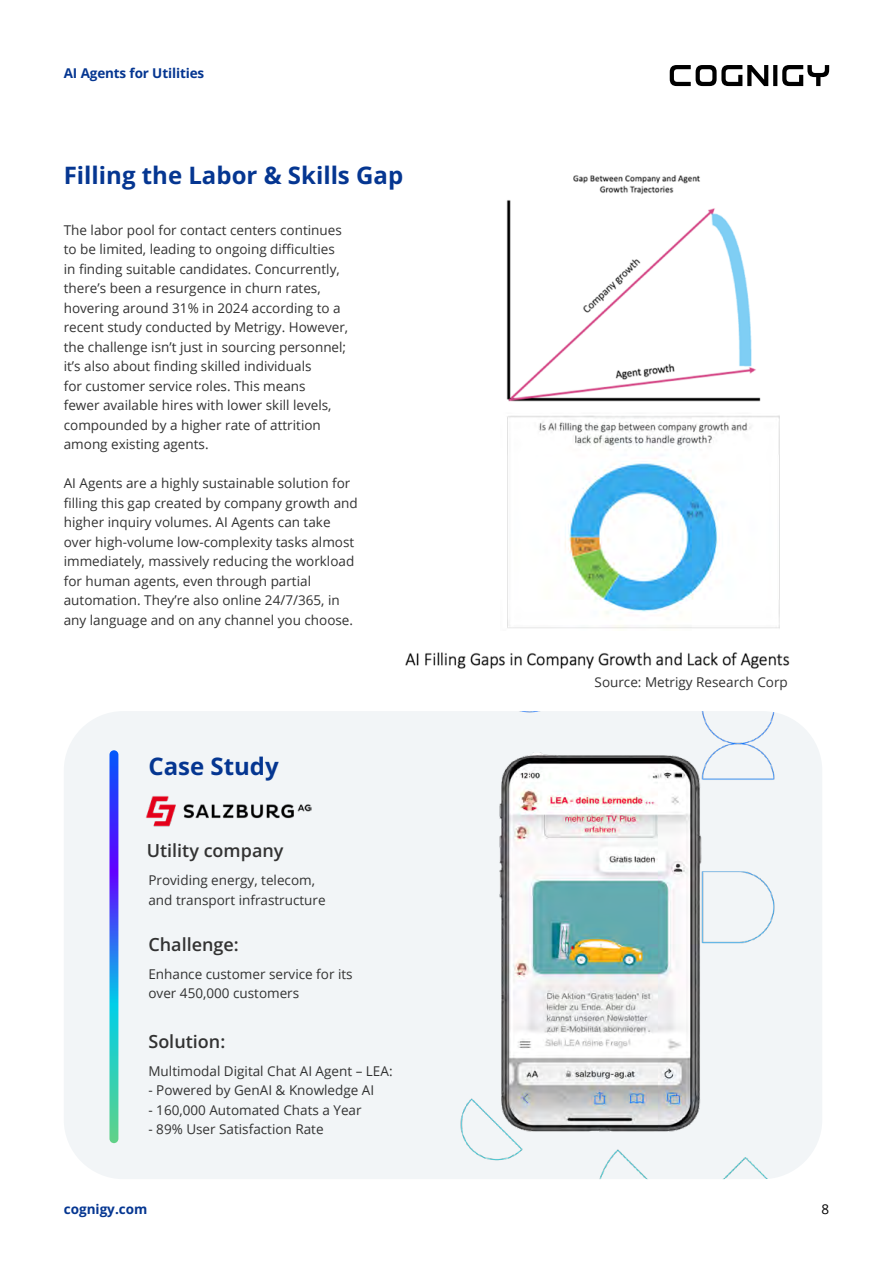
<style>
.page{position:relative;width:893px;height:1263px;background:#fff}
.page>*{position:absolute;margin:0;border:0;box-sizing:border-box;transform-origin:0 0}
.t1{font:700 24px "Open Sans";color:#053691}
.t2{font:600 18px "Open Sans";color:#323232}
.t3{font:13.5px/19.5px "Open Sans";color:#323232}
.t4{font:700 13.5px "Open Sans";letter-spacing:-.01em;color:#053691}
.t5{font:13.5px "Open Sans";color:#000}
</style>
<div class="page">
<div style="left:64px;top:711px;width:758px;height:468px;background:#f2f5f7;border-radius:60px"></div>
<img style="left:460px;top:711px;width:315px;height:468px">
<img style="left:405px;top:652px;width:385px;height:17px">
<img style="left:507px;top:415px;width:273px;height:214px">
<img style="left:506px;top:175px;width:255px;height:227px">
<svg style="left:109px;top:750px;width:9px;height:393px;background:#3c81e2"></svg>
<img style="left:146px;top:796px;width:166px;height:31px">
<img style="left:466px;top:752px;width:267px;height:382px">
<svg style="left:670px;top:65px;width:159px;height:21px"></svg>
<p class="t4" style="left:64px;top:64px;width:142px">AI Agents for Utilities</p>
<h1 class="t1" style="left:64px;top:158px;width:341px">Filling the Labor &amp; Skills Gap</h1>
<p class="t3" style="left:64px;top:220px;width:286px">The labor pool for contact centers continues to be limited, leading to ongoing difficulties in finding suitable candidates. Concurrently, there’s been a resurgence in churn rates, hovering around 31% in 2024 according to a recent study conducted by Metrigy. However, the challenge isn’t just in sourcing personnel; it’s also about finding skilled individuals<br>for customer service roles. This means<br>fewer available hires with lower skill levels, compounded by a higher rate of attrition among existing agents.</p>
<p class="t3" style="left:64px;top:473px;width:295px">AI Agents are a highly sustainable solution for filling this gap created by company growth and higher inquiry volumes. AI Agents can take over high-volume low-complexity tasks almost immediately, massively reducing the workload for human agents, even through partial automation. They’re also online 24/7/365, in any language and on any channel you choose.</p>
<h1 class="t1" style="left:148px;top:749px;width:132px">Case Study</h1>
<h2 class="t2" style="left:147px;top:838px;width:138px">Utility company</h2>
<p class="t3" style="left:148px;top:870px;width:179px">Providing energy, telecom, and transport infrastructure</p>
<h2 class="t2" style="left:148px;top:932px;width:92px">Challenge:</h2>
<p class="t3" style="left:148px;top:964px;width:206px">Enhance customer service for its over 450,000 customers</p>
<h2 class="t2" style="left:148px;top:1029px;width:78px">Solution:</h2>
<p class="t3" style="left:148px;top:1061px;width:246px">Multimodal Digital Chat AI Agent – LEA:</p>
<p class="t3" style="left:148px;top:1080px;width:227px">- Powered by GenAI &amp; Knowledge AI</p>
<p class="t3" style="left:148px;top:1100px;width:215px">- 160,000 Automated Chats a Year</p>
<p class="t3" style="left:148px;top:1119px;width:177px">- 89% User Satisfaction Rate</p>
<p class="t3" style="left:595px;top:672px;width:195px">Source: Metrigy Research Corp</p>
<p class="t4" style="left:64px;top:1199px;width:85px">cognigy.com</p>
<p class="t5" style="left:821px;top:1199px;width:9px">8</p>
</div>
